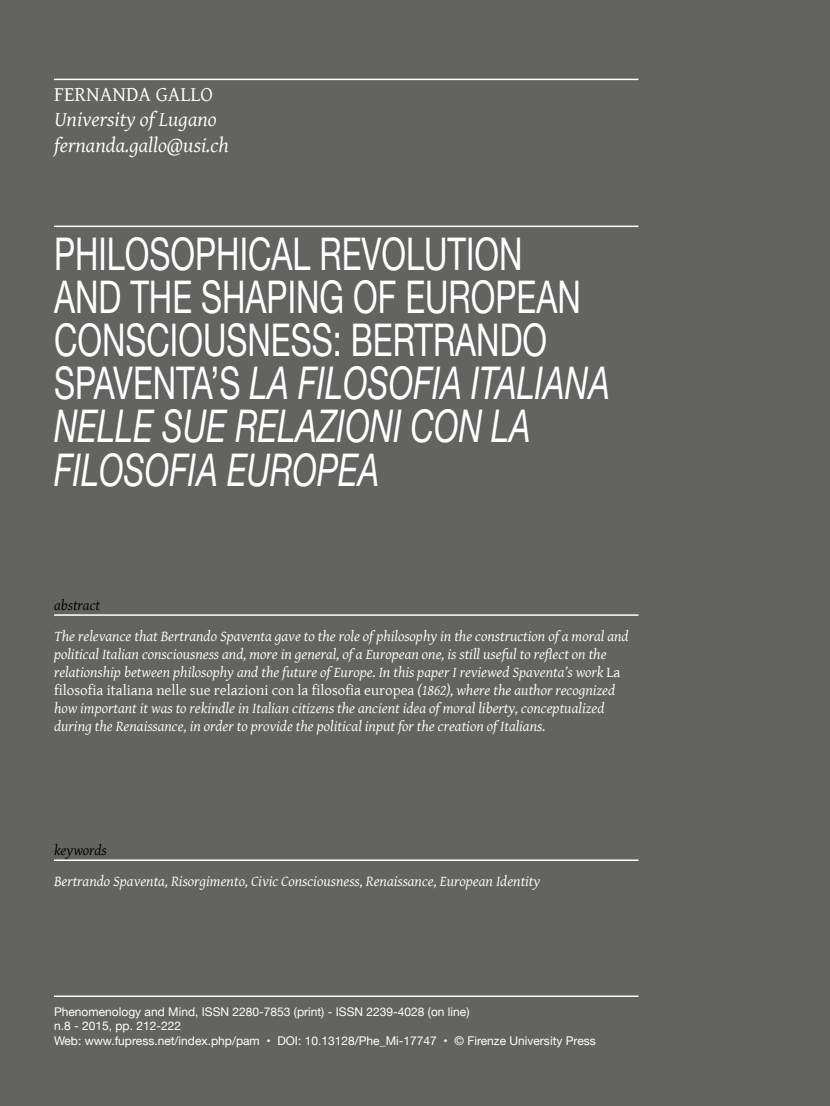
<style>
.page{position:relative;width:830px;height:1106px;background:#fff}
.page>*{position:absolute;margin:0;border:0;box-sizing:border-box;transform-origin:0 0}
.t1{font:45px/43.2px "Helvetica Neue";color:#fff;scale:.72 1}
.t2{font:italic 21px/25.2px "Gentium Basic";color:#fff}
.t3{font:21px "Gentium Basic";color:#fff}
.t4{font:italic 15px/18px "Gentium Basic";color:#fff}
.t5{font:italic 15px "Gentium Basic";color:#000}
.t6{font:12px/14.4px "Helvetica Neue";color:#fff}
.s1{font-style:italic}
.s2{font-style:normal}
</style>
<div class="page">
<div style="left:0;top:0;width:829px;height:1106px;background:#636362"></div>
<hr style="left:54px;top:79px;width:584px;height:1px;background:#fff">
<hr style="left:54px;top:995px;width:584px;height:2px;background:#fff">
<hr style="left:54px;top:225px;width:584px;height:2px;background:#fff">
<hr style="left:54px;top:614px;width:584px;height:2px;background:#fff">
<hr style="left:54px;top:859px;width:584px;height:2px;background:#fff">
<h2 class="t3" style="left:54px;top:79px;width:160px">FERNANDA GALLO</h2>
<h2 class="t2" style="left:54px;top:106px;width:176px">University of Lugano fernanda.gallo@usi.ch</h2>
<h1 class="t1" style="left:54px;top:234px;width:773px">PHILOSOPHICAL REVOLUTION<br>AND THE SHAPING OF EUROPEAN<br>CONSCIOUSNESS: BERTRANDO<br>SPAVENTA’S <span class="s1">LA FILOSOFIA ITALIANA<br>NELLE SUE RELAZIONI CON LA<br>FILOSOFIA EUROPEA</span></h1>
<p class="t5" style="left:54px;top:594px;width:48px">abstract</p>
<p class="t4" style="left:54px;top:626px;width:575px">The relevance that Bertrando Spaventa gave to the role of philosophy in the construction of a moral and political Italian consciousness and, more in general, of a European one, is still useful to reflect on the relationship between philosophy and the future of Europe. In this paper I reviewed Spaventa’s work <span class="s2">La filosofia italiana nelle sue relazioni con la filosofia europea</span> (1862), where the author recognized how important it was to rekindle in Italian citizens the ancient idea of moral liberty, conceptualized during the Renaissance, in order to provide the political input for the creation of Italians.</p>
<p class="t5" style="left:54px;top:839px;width:54px">keywords</p>
<p class="t4" style="left:54px;top:871px;width:487px">Bertrando Spaventa, Risorgimento, Civic Consciousness, Renaissance, European Identity</p>
<p class="t6" style="left:54px;top:1005px;width:543px">Phenomenology and Mind, ISSN 2280-7853 (print) - ISSN 2239-4028 (on line)<br>n.8 - 2015, pp. 212-222<br>Web: www.fupress.net/index.php/pam • DOI: 10.13128/Phe_Mi-17747 • © Firenze University Press</p>
</div>
